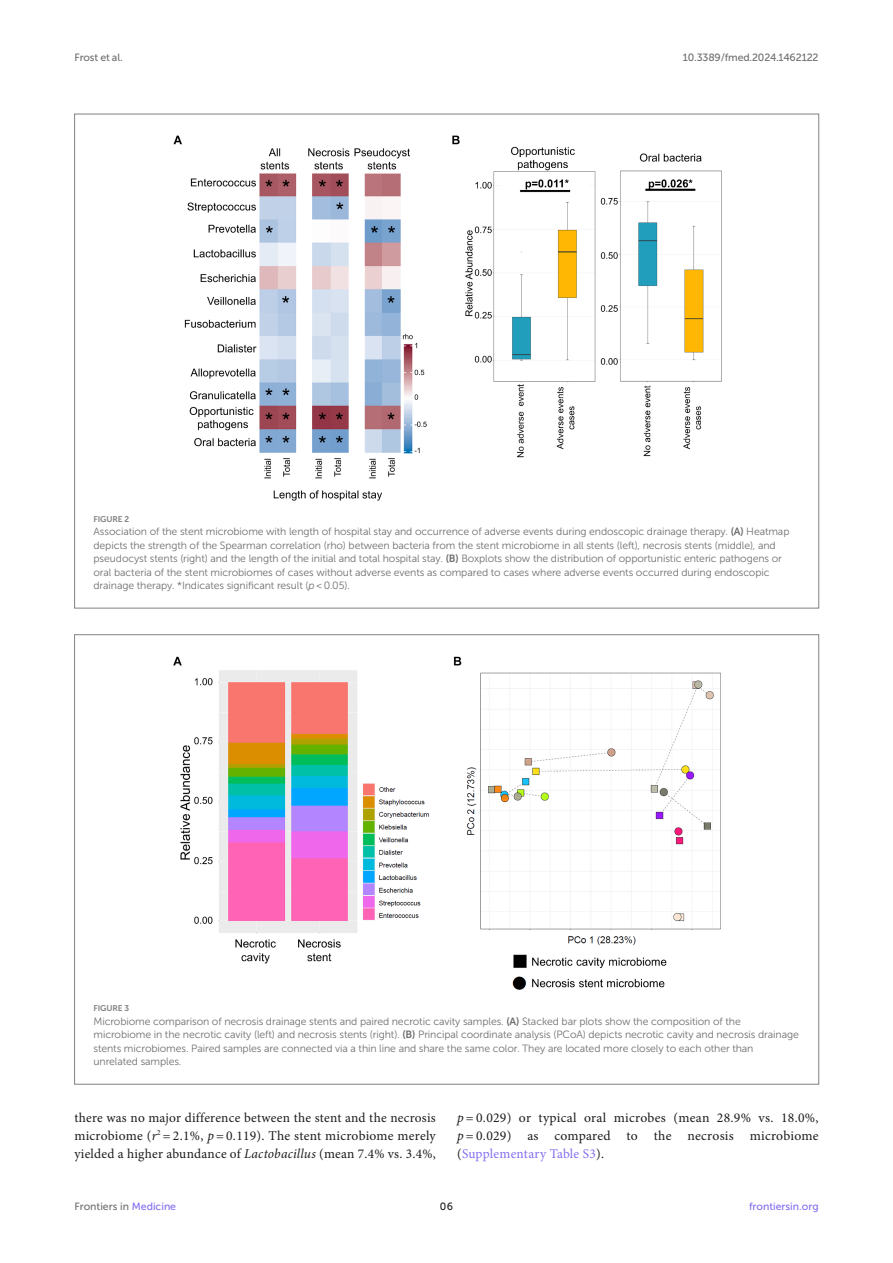
<style>
.page{position:relative;width:893px;height:1263px;background:#fff}
.page>*{position:absolute;margin:0;border:0;box-sizing:border-box;transform-origin:0 0}
.TEXT_FLUSH{font:13.5px/18px "Minion Pro";letter-spacing:.015em;color:#1b1c1b;text-align:justify}
.FIG_LEG{font:10.5px/13.5px "Museo Sans 300";letter-spacing:-.01em;color:#706f70}
.t1{font:10.5px "Museo Sans 500";letter-spacing:-.015em;color:#706f70}
.t2{font:10.5px "Museo Sans 500";color:#856df0}
.t3{font:10.5px "Museo Sans 500";color:#1b1c1b}
.FIG_HD{font:8.25px "Museo Sans 700";letter-spacing:-.01em;color:#7e7f7f}
.s1{font-family:"Museo Sans 700"}
.s2{font-style:italic}
.s3{color:#856df0}
</style>
<div class="page">
<img style="left:173px;top:656px;width:548px;height:334px">
<img style="left:173px;top:135px;width:549px;height:366px">
<p class="t1" style="left:74px;top:51px;width:50px">Frost et al.</p>
<p class="t1" style="left:683px;top:51px;width:137px">10.3389/fmed.2024.1462122</p>
<p class="FIG_HD" style="left:94px;top:514px;width:37px">FIGURE 2</p>
<p class="FIG_LEG" style="left:94px;top:525px;width:697px">Association of the stent microbiome with length of hospital stay and occurrence of adverse events during endoscopic drainage therapy. <span class="s1">(A)</span> Heatmap depicts the strength of the Spearman correlation (rho) between bacteria from the stent microbiome in all stents (left), necrosis stents (middle), and pseudocyst stents (right) and the length of the initial and total hospital stay. <span class="s1">(B)</span> Boxplots show the distribution of opportunistic enteric pathogens or oral bacteria of the stent microbiomes of cases without adverse events as compared to cases where adverse events occurred during endoscopic drainage therapy. *Indicates significant result (<span class="s2">p</span> &lt; 0.05).</p>
<p class="FIG_HD" style="left:94px;top:1004px;width:37px">FIGURE 3</p>
<p class="FIG_LEG" style="left:94px;top:1014px;width:707px">Microbiome comparison of necrosis drainage stents and paired necrotic cavity samples. <span class="s1">(A)</span> Stacked bar plots show the composition of the microbiome in the necrotic cavity (left) and necrosis stents (right). <span class="s1">(B)</span> Principal coordinate analysis (PCoA) depicts necrotic cavity and necrosis drainage stents microbiomes. Paired samples are connected via a thin line and share the same color. They are located more closely to each other than unrelated samples.</p>
<p class="TEXT_FLUSH" style="left:74px;top:1109px;width:363px">there was no major difference between the stent and the necrosis microbiome (<span class="s2">r</span><sup>2</sup> = 2.1%, <span class="s2">p</span> = 0.119). The stent microbiome merely yielded a higher abundance of <span class="s2">Lactobacillus</span> (mean 7.4% vs. 3.4%,</p>
<p class="TEXT_FLUSH" style="left:457px;top:1109px;width:363px"><span class="s2">p</span> = 0.029) or typical oral microbes (mean 28.9% vs. 18.0%, <span class="s2">p</span> = 0.029) as compared to the necrosis microbiome (<span class="s3">Supplementary Table S3</span>).</p>
<p class="t1" style="left:74px;top:1200px;width:103px">Frontiers in <span class="s3">Medicine</span></p>
<p class="t3" style="left:440px;top:1200px;width:15px">06</p>
<p class="t2" style="left:749px;top:1200px;width:71px">frontiersin.org</p>
</div>
